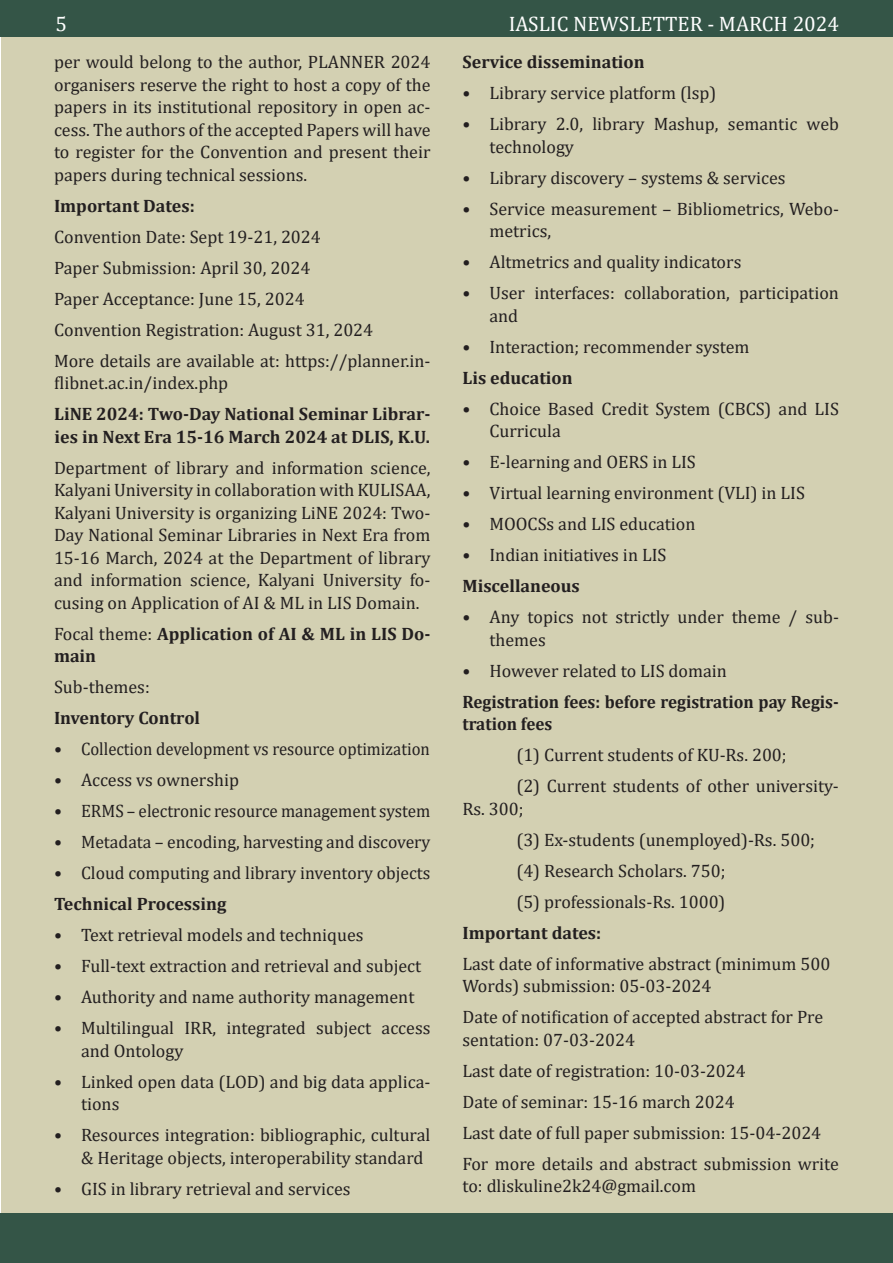
<style>
.page{position:relative;width:893px;height:1263px;background:#fff}
.page>*{position:absolute;margin:0;border:0;box-sizing:border-box;transform-origin:0 0}
.t1{font:21px "Cambria";color:#fff}
.t2{font:18px/22.5px "Cambria";color:#231f20}
.t3{font:700 18px/22.5px "Cambria";color:#231f20}
.t4{font:700 18px/22.5px "Cambria";color:#231f20;scale:.95 1}
.s1{font-weight:400}
</style>
<div class="page">
<div style="left:2px;top:0;width:891px;height:1263px;background:#d3d0b2"></div>
<div style="left:0;top:1214px;width:893px;height:49px;background:#345547"></div>
<div style="left:0;top:0;width:893px;height:37px;background:#345547"></div>
<p class="t1" style="left:55px;top:11px;width:13px">5</p>
<p class="t1" style="left:509px;top:11px;width:332px">IASLIC NEWSLETTER - MARCH 2024</p>
<p class="t2" style="left:54px;top:51px;width:378px;text-align:justify">per would belong to the author, PLANNER 2024 organisers reserve the right to host a copy of the papers in its institutional repository in open ac&shy;cess. The authors of the accepted Papers will have to register for the Convention and present their papers during technical sessions.</p>
<p class="t3" style="left:54px;top:194px;width:142px">Important Dates:</p>
<p class="t2" style="left:54px;top:225px;width:268px">Convention Date: Sept 19-21, 2024</p>
<p class="t2" style="left:54px;top:256px;width:258px">Paper Submission: April 30, 2024</p>
<p class="t2" style="left:54px;top:287px;width:252px">Paper Acceptance: June 15, 2024</p>
<p class="t2" style="left:54px;top:318px;width:321px">Convention Registration: August 31, 2024</p>
<p class="t2" style="left:54px;top:349px;width:378px">More details are available at: https://planner.in&shy;flibnet.ac.in/index.php</p>
<p class="t3" style="left:54px;top:402px;width:378px">LiNE 2024: Two-Day National Seminar Librar&shy;ies in Next Era 15-16 March 2024 at DLIS, K.U.</p>
<p class="t2" style="left:54px;top:456px;width:378px;text-align:justify">Department of library and information science, Kalyani University in collaboration with KULISAA, Kalyani University is organizing LiNE 2024: Two-Day National Seminar Libraries in Next Era from 15-16 March, 2024 at the Department of library and information science, Kalyani University fo&shy;cusing on Application of AI &amp; ML in LIS Domain.</p>
<p class="t3" style="left:54px;top:622px;width:378px"><span class="s1">Focal theme:</span> Application of AI &amp; ML in LIS Do&shy;main</p>
<p class="t2" style="left:54px;top:676px;width:97px">Sub-themes:</p>
<p class="t3" style="left:54px;top:706px;width:148px">Inventory Control</p>
<p class="t2" style="left:54px;top:738px;width:377px">• Collection development vs resource optimization</p>
<p class="t2" style="left:54px;top:769px;width:187px">• Access vs ownership</p>
<p class="t2" style="left:54px;top:800px;width:378px">• ERMS – electronic resource management system</p>
<p class="t2" style="left:54px;top:831px;width:378px">• Metadata – encoding, harvesting and discovery</p>
<p class="t2" style="left:54px;top:862px;width:378px">• Cloud computing and library inventory objects</p>
<p class="t3" style="left:54px;top:892px;width:174px">Technical Processing</p>
<p class="t2" style="left:54px;top:924px;width:311px">• Text retrieval models and techniques</p>
<p class="t2" style="left:54px;top:955px;width:369px">• Full-text extraction and retrieval and subject</p>
<p class="t2" style="left:54px;top:986px;width:362px">• Authority and name authority management</p>
<p class="t2" style="left:81px;top:1017px;width:351px;text-indent:-27px">• Multilingual IRR, integrated subject access and Ontology</p>
<p class="t2" style="left:81px;top:1070px;width:351px;text-indent:-27px">• Linked open data (LOD) and big data applica&shy;tions</p>
<p class="t2" style="left:81px;top:1124px;width:351px;text-indent:-27px">• Resources integration: bibliographic, cultural &amp; Heritage objects, interoperability standard</p>
<p class="t2" style="left:54px;top:1177px;width:298px">• GIS in library retrieval and services</p>
<p class="t3" style="left:462px;top:50px;width:184px">Service dissemination</p>
<p class="t2" style="left:462px;top:82px;width:255px">• Library service platform (lsp)</p>
<p class="t2" style="left:489px;top:113px;width:351px;text-indent:-27px">• Library 2.0, library Mashup, semantic web technology</p>
<p class="t2" style="left:462px;top:166px;width:325px">• Library discovery – systems &amp; services</p>
<p class="t2" style="left:489px;top:197px;width:351px;text-indent:-27px">• Service measurement – Bibliometrics, Webo&shy;metrics,</p>
<p class="t2" style="left:462px;top:251px;width:280px">• Altmetrics and quality indicators</p>
<p class="t2" style="left:489px;top:282px;width:351px;text-indent:-27px">• User interfaces: collaboration, participation and</p>
<p class="t2" style="left:462px;top:335px;width:289px">• Interaction; recommender system</p>
<p class="t3" style="left:462px;top:366px;width:112px">Lis education</p>
<p class="t2" style="left:489px;top:397px;width:351px;text-indent:-27px">• Choice Based Credit System (CBCS) and LIS<br>Curricula</p>
<p class="t2" style="left:462px;top:451px;width:235px">• E-learning and OERS in LIS</p>
<p class="t2" style="left:462px;top:482px;width:344px">• Virtual learning environment (VLI) in LIS</p>
<p class="t2" style="left:462px;top:513px;width:235px">• MOOCSs and LIS education</p>
<p class="t2" style="left:462px;top:544px;width:205px">• Indian initiatives in LIS</p>
<p class="t3" style="left:462px;top:574px;width:119px">Miscellaneous</p>
<p class="t2" style="left:489px;top:606px;width:351px;text-indent:-27px">• Any topics not strictly under theme / sub&shy;themes</p>
<p class="t2" style="left:462px;top:659px;width:266px">• However related to LIS domain</p>
<p class="t4" style="left:462px;top:690px;width:398px">Registration fees: before registration pay Regis&shy;tration fees</p>
<p class="t2" style="left:516px;top:744px;width:272px">(1) Current students of KU-Rs. 200;</p>
<p class="t2" style="left:462px;top:775px;width:378px;text-indent:54px">(2) Current students of other university-<br>Rs. 300;</p>
<p class="t2" style="left:516px;top:828px;width:300px">(3) Ex-students (unemployed)-Rs. 500;</p>
<p class="t2" style="left:516px;top:859px;width:211px">(4) Research Scholars. 750;</p>
<p class="t2" style="left:516px;top:890px;width:211px">(5) professionals-Rs. 1000)</p>
<p class="t3" style="left:462px;top:921px;width:140px">Important dates:</p>
<p class="t2" style="left:462px;top:952px;width:369px">Last date of informative abstract (minimum 500<br>Words) submission: 05-03-2024</p>
<p class="t2" style="left:462px;top:1006px;width:362px">Date of notification of accepted abstract for Pre sentation: 07-03-2024</p>
<p class="t2" style="left:462px;top:1059px;width:285px">Last date of registration: 10-03-2024</p>
<p class="t2" style="left:462px;top:1090px;width:274px">Date of seminar: 15-16 march 2024</p>
<p class="t2" style="left:462px;top:1121px;width:360px">Last date of full paper submission: 15-04-2024</p>
<p class="t2" style="left:462px;top:1152px;width:378px">For more details and abstract submission write to: dliskuline2k24@gmail.com</p>
</div>
